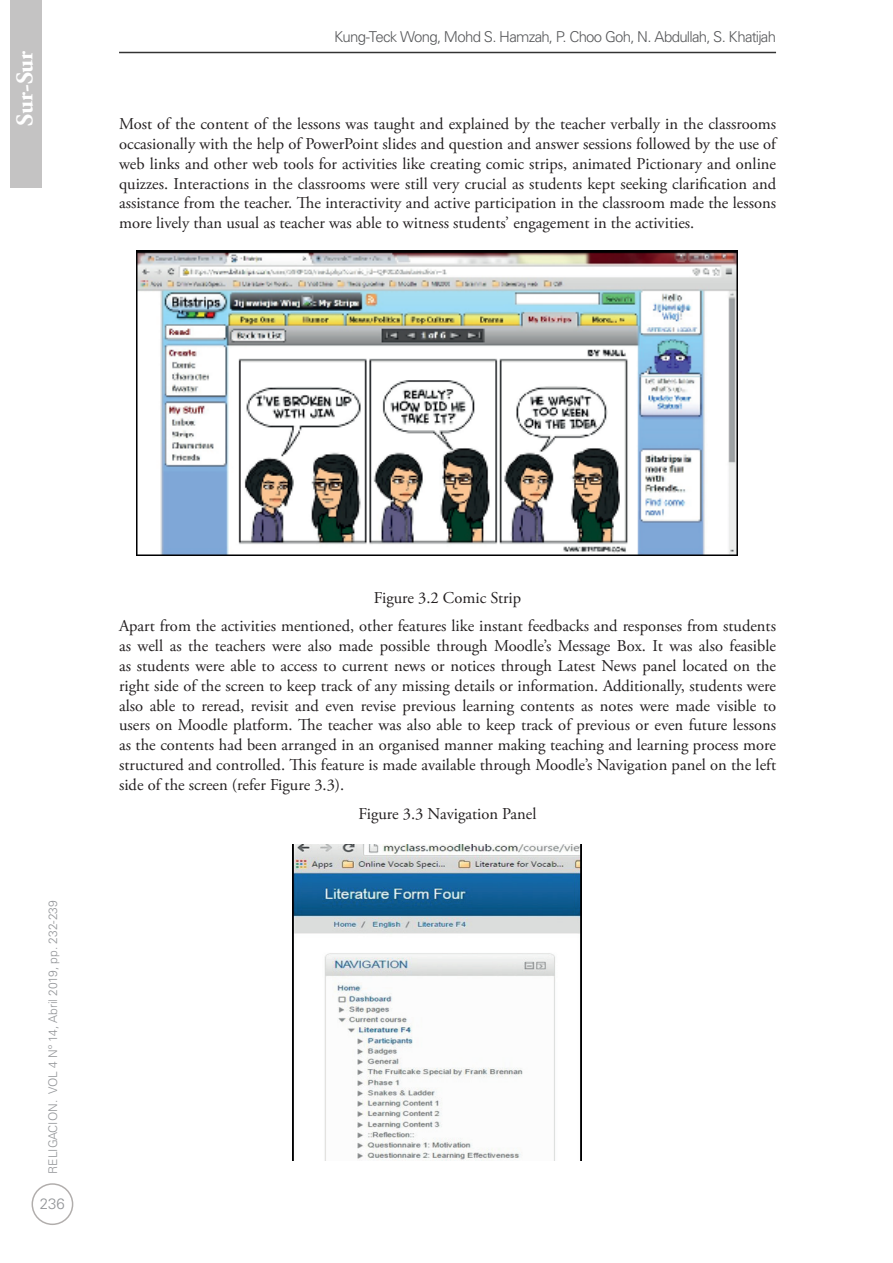
<style>
.page{position:relative;width:893px;height:1263px;background:#fff}
.page>*{position:absolute;margin:0;border:0;box-sizing:border-box;transform-origin:0 0}
.t1{font:700 24px "Adobe Garamond Pro";letter-spacing:-.01em;color:#fff}
.t2{font:16.5px/19.8px "Adobe Garamond Pro";color:#231f20;text-align:justify}
.t3{font:300 15px "Univers LT Std";letter-spacing:-.05em;color:#57585a}
.t4{font:300 15px "Univers LT Std";color:#939598}
.t5{font:300 12px "Univers LT Std";color:#939598}
</style>
<div class="page">
<hr style="left:119px;top:52px;width:657px;height:1px;background:#000">
<div style="left:32px;top:1183px;width:41px;height:42px;border:2px solid #524a47;border-radius:50%"></div>
<div style="left:11px;top:0;width:31px;height:187px;background:#c4c3c3"></div>
<img style="left:136px;top:251px;width:602px;height:305px">
<img style="left:292px;top:844px;width:289px;height:317px">
<h1 class="t1" style="left:11px;top:126px;width:77px;rotate:-90deg">Sur-Sur</h1>
<p class="t3" style="left:334px;top:27px;width:443px">Kung-Teck Wong, Mohd S. Hamzah, P. Choo Goh, N. Abdullah, S. Khatijah</p>
<p class="t2" style="left:119px;top:115px;width:658px">Most of the content of the lessons was taught and explained by the teacher verbally in the classrooms occasionally with the help of PowerPoint slides and question and answer sessions followed by the use of web links and other web tools for activities like creating comic strips, animated Pictionary and online quizzes. Interactions in the classrooms were still very crucial as students kept seeking clarification and assistance from the teacher. The interactivity and active participation in the classroom made the lessons more lively than usual as teacher was able to witness students’ engagement in the activities.</p>
<p class="t5" style="left:46px;top:1174px;width:275px;rotate:-90deg">RELIGACION. VOL 4 Nº 14, Abril 2019, pp. 232-239</p>
<p class="t4" style="left:40px;top:1195px;width:27px">236</p>
<p class="t2" style="left:119px;top:583px;width:658px;line-height:28.8px;text-align:center">Figure 3.2 Comic Strip<br>Apart from the activities mentioned, other features like instant feedbacks and responses from students</p>
<p class="t2" style="left:119px;top:637px;width:659px">as well as the teachers were also made possible through Moodle’s Message Box. It was also feasible as students were able to access to current news or notices through Latest News panel located on the right side of the screen to keep track of any missing details or information. Additionally, students were also able to reread, revisit and even revise previous learning contents as notes were made visible to users on Moodle platform. The teacher was also able to keep track of previous or even future lessons as the contents had been arranged in an organised manner making teaching and learning process more structured and controlled. This feature is made available through Moodle’s Navigation panel on the left side of the screen (refer Figure 3.3).</p>
<p class="t2" style="left:359px;top:804px;width:179px">Figure 3.3 Navigation Panel</p>
</div>
